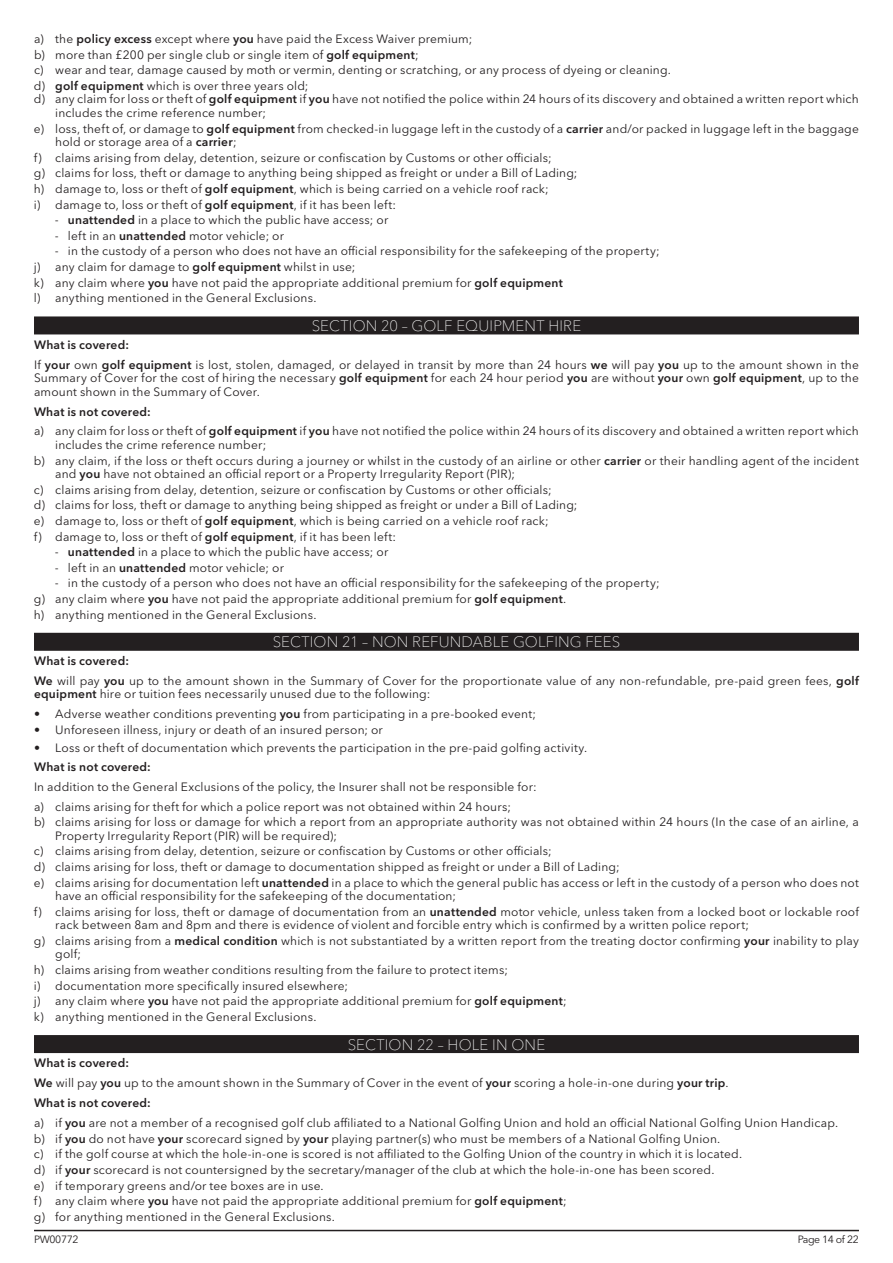
<style>
.page{position:relative;width:893px;height:1263px;background:#fff}
.page>*{position:absolute;margin:0;border:0;box-sizing:border-box;transform-origin:0 0}
.t1{font:100 15px "Avenir Next W1 G";letter-spacing:.01em;color:#fff}
.t2{font:12px/15.6px "Avenir Next W1 G";letter-spacing:.015em;color:#231f20}
.t3{font:600 12px "Avenir Next W1 G";letter-spacing:.02em;color:#231f20}
.t4{font:10.5px "Avenir Next W1 G";letter-spacing:-.035em;color:#231f20}
.s1{font-weight:600}
.s2{font-family:"Myriad Pro";font-stretch:condensed}
</style>
<div class="page">
<hr style="left:34px;top:1230px;width:825px;height:1px;background:#231f20">
<div style="left:34px;top:316px;width:825px;height:18px;background:#231f20"></div>
<div style="left:34px;top:633px;width:825px;height:18px;background:#231f20"></div>
<div style="left:34px;top:1035px;width:825px;height:18px;background:#231f20"></div>
<p class="t2" style="left:34px;top:31px;width:638px">a) the <span class="s1">policy excess</span> except where <span class="s1">you</span> have paid the Excess Waiver premium;<br>b) more than £200 per single club or single item of <span class="s1">golf equipment</span>;<br>c) wear and tear, damage caused by moth or vermin, denting or scratching, or any process of dyeing or cleaning. d) <span class="s1">golf equipment</span> which is over three years old;</p>
<p class="t2" style="left:55px;top:93px;width:805px;line-height:13.5px;text-indent:-21px">d) any claim for loss or theft of <span class="s1">golf equipment</span> if <span class="s1">you</span> have not notified the police within 24 hours of its discovery and obtained a written report which includes the crime reference number;</p>
<p class="t2" style="left:55px;top:122px;width:805px;line-height:13.5px;text-indent:-21px">e) loss, theft of, or damage to <span class="s1">golf equipment</span> from checked-in luggage left in the custody of a <span class="s1">carrier</span> and/or packed in luggage left in the baggage hold or storage area of a <span class="s1">carrier</span>;</p>
<p class="t2" style="left:34px;top:150px;width:545px">f) claims arising from delay, detention, seizure or confiscation by Customs or other officials;<br>g) claims for loss, theft or damage to anything being shipped as freight or under a Bill of Lading; h) damage to, loss or theft of <span class="s1">golf equipment</span>, which is being carried on a vehicle roof rack;<br>i) damage to, loss or theft of <span class="s1">golf equipment</span>, if it has been left:</p>
<p class="t2" style="left:55px;top:212px;width:335px"><span class="s2">-</span> <span class="s1">unattended</span> in a place to which the public have access; or</p>
<p class="t2" style="left:55px;top:228px;width:230px"><span class="s2">-</span> left in an <span class="s1">unattended</span> motor vehicle; or</p>
<p class="t2" style="left:34px;top:243px;width:627px;text-indent:21px"><span class="s2">-</span> in the custody of a person who does not have an official responsibility for the safekeeping of the property; j) any claim for damage to <span class="s1">golf equipment</span> whilst in use;<br>k) any claim where <span class="s1">you</span> have not paid the appropriate additional premium for <span class="s1">golf equipment<br></span>l) anything mentioned in the General Exclusions.</p>
<p class="t1" style="left:312px;top:317px;width:271px">SECTION 20 – GOLF EQUIPMENT HIRE</p>
<p class="t2" style="left:34px;top:335px;width:826px;line-height:19.8px"><span class="s1">What is covered:<br></span>If <span class="s1">your</span> own <span class="s1">golf equipment</span> is lost, stolen, damaged, or delayed in transit by more than 24 hours <span class="s1">we</span> will pay <span class="s1">you</span> up to the amount shown in the</p>
<p class="t2" style="left:34px;top:371px;width:826px;line-height:13.5px">Summary of Cover for the cost of hiring the necessary <span class="s1">golf equipment</span> for each 24 hour period <span class="s1">you</span> are without <span class="s1">your</span> own <span class="s1">golf equipment</span>, up to the amount shown in the Summary of Cover.</p>
<p class="t2" style="left:34px;top:401px;width:826px;line-height:19.8px"><span class="s1">What is not covered:<br></span>a) any claim for loss or theft of <span class="s1">golf equipment</span> if <span class="s1">you</span> have not notified the police within 24 hours of its discovery and obtained a written report which</p>
<p class="t2" style="left:34px;top:437px;width:826px;text-indent:21px">includes the crime reference number;<br>b) any claim, if the loss or theft occurs during a journey or whilst in the custody of an airline or other <span class="s1">carrier</span> or their handling agent of the incident</p>
<p class="t2" style="left:34px;top:466px;width:545px;text-indent:21px">and <span class="s1">you</span> have not obtained an official report or a Property Irregularity Report (PIR);<br>c) claims arising from delay, detention, seizure or confiscation by Customs or other officials;<br>d) claims for loss, theft or damage to anything being shipped as freight or under a Bill of Lading; e) damage to, loss or theft of <span class="s1">golf equipment</span>, which is being carried on a vehicle roof rack;<br>f) damage to, loss or theft of <span class="s1">golf equipment</span>, if it has been left:</p>
<p class="t2" style="left:55px;top:544px;width:335px"><span class="s2">-</span> <span class="s1">unattended</span> in a place to which the public have access; or</p>
<p class="t2" style="left:55px;top:560px;width:230px"><span class="s2">-</span> left in an <span class="s1">unattended</span> motor vehicle; or</p>
<p class="t2" style="left:34px;top:575px;width:627px;text-indent:21px"><span class="s2">-</span> in the custody of a person who does not have an official responsibility for the safekeeping of the property; g) any claim where <span class="s1">you</span> have not paid the appropriate additional premium for <span class="s1">golf equipment</span>.<br>h) anything mentioned in the General Exclusions.</p>
<p class="t1" style="left:273px;top:633px;width:349px">SECTION 21 – NON REFUNDABLE GOLFING FEES</p>
<p class="t2" style="left:34px;top:651px;width:826px;line-height:20px"><span class="s1">What is covered:<br>We</span> will pay <span class="s1">you</span> up to the amount shown in the Summary of Cover for the proportionate value of any non-refundable, pre-paid green fees, <span class="s1">golf</span></p>
<p class="t2" style="left:34px;top:686px;width:398px"><span class="s1">equipment</span> hire or tuition fees necessarily unused due to the following:</p>
<p class="t2" style="left:34px;top:706px;width:504px">• Adverse weather conditions preventing <span class="s1">you</span> from participating in a pre-booked event;</p>
<p class="t2" style="left:34px;top:722px;width:350px">• Unforeseen illness, injury or death of an insured person; or</p>
<p class="t2" style="left:34px;top:740px;width:555px">• Loss or theft of documentation which prevents the participation in the pre-paid golfing activity.</p>
<p class="t3" style="left:34px;top:759px;width:118px">What is not covered:</p>
<p class="t2" style="left:34px;top:777px;width:504px;line-height:19.8px">In addition to the General Exclusions of the policy, the Insurer shall not be responsible for: a) claims arising for theft for which a police report was not obtained within 24 hours;</p>
<p class="t2" style="left:55px;top:815px;width:805px;line-height:13.5px;text-indent:-21px">b) claims arising for loss or damage for which a report from an appropriate authority was not obtained within 24 hours (In the case of an airline, a<br>Property Irregularity Report (PIR) will be required);</p>
<p class="t2" style="left:34px;top:843px;width:826px">c) claims arising from delay, detention, seizure or confiscation by Customs or other officials;<br>d) claims arising for loss, theft or damage to documentation shipped as freight or under a Bill of Lading;<br>e) claims arising for documentation left <span class="s1">unattended</span> in a place to which the general public has access or left in the custody of a person who does not</p>
<p class="t2" style="left:34px;top:888px;width:826px;text-indent:21px">have an official responsibility for the safekeeping of the documentation;<br>f) claims arising for loss, theft or damage of documentation from an <span class="s1">unattended</span> motor vehicle, unless taken from a locked boot or lockable roof</p>
<p class="t2" style="left:34px;top:917px;width:826px;text-indent:21px">rack between 8am and 8pm and there is evidence of violent and forcible entry which is confirmed by a written police report;<br>g) claims arising from a <span class="s1">medical condition</span> which is not substantiated by a written report from the treating doctor confirming <span class="s1">your</span> inability to play</p>
<p class="t2" style="left:34px;top:946px;width:534px;text-indent:21px">golf;<br>h) claims arising from weather conditions resulting from the failure to protect items;<br>i) documentation more specifically insured elsewhere;<br>j) any claim where <span class="s1">you</span> have not paid the appropriate additional premium for <span class="s1">golf equipment</span>; k) anything mentioned in the General Exclusions.</p>
<p class="t1" style="left:348px;top:1035px;width:199px">SECTION 22 – HOLE IN ONE</p>
<p class="t2" style="left:34px;top:1053px;width:806px;line-height:20px"><span class="s1">What is covered:<br>We</span> will pay <span class="s1">you</span> up to the amount shown in the Summary of Cover in the event of <span class="s1">your</span> scoring a hole-in-one during <span class="s1">your trip</span>.<br><span class="s1">What is not covered:<br></span>a) if <span class="s1">you</span> are not a member of a recognised golf club affiliated to a National Golfing Union and hold an official National Golfing Union Handicap.</p>
<p class="t2" style="left:34px;top:1131px;width:710px">b) if <span class="s1">you</span> do not have <span class="s1">your</span> scorecard signed by <span class="s1">your</span> playing partner(s) who must be members of a National Golfing Union.<br>c) if the golf course at which the hole-in-one is scored is not affiliated to the Golfing Union of the country in which it is located. d) if <span class="s1">your</span> scorecard is not countersigned by the secretary/manager of the club at which the hole-in-one has been scored.<br>e) if temporary greens and/or tee boxes are in use.<br>f) any claim where <span class="s1">you</span> have not paid the appropriate additional premium for <span class="s1">golf equipment</span>;<br>g) for anything mentioned in the General Exclusions.</p>
<p class="t4" style="left:34px;top:1233px;width:46px">PW00772</p>
<p class="t4" style="left:798px;top:1233px;width:63px">Page 14 of 22</p>
</div>
